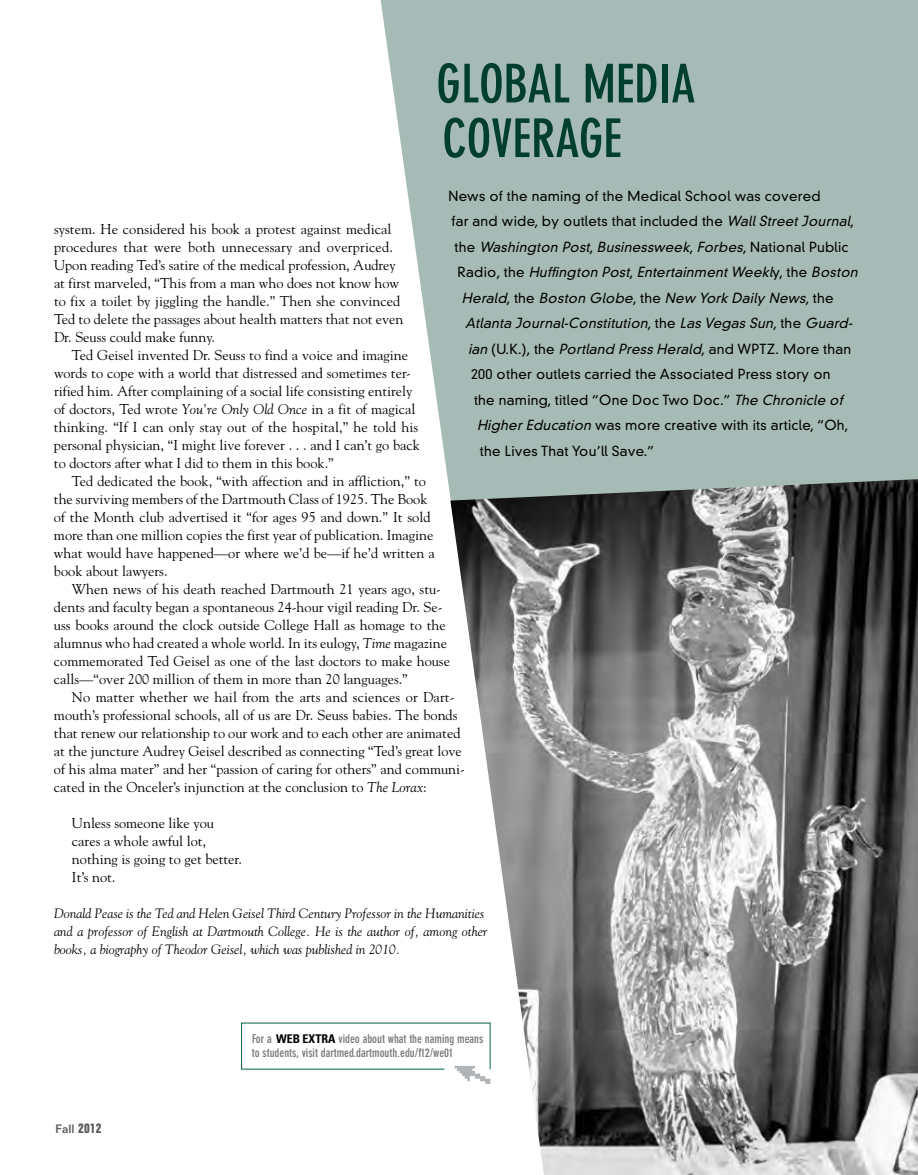
<style>
.page{position:relative;width:918px;height:1175px;background:#fff}
.page>*{position:absolute;margin:0;border:0;box-sizing:border-box;transform-origin:0 0}
.t1{font:700 condensed 52.5px/54.6px "DIN Neuzeit Grotesk";color:#003f2d}
.t2{font:14.25px/18px "Goudy";color:#000}
.t3{font:300 13.5px "DIN Neuzeit Grotesk";letter-spacing:.02em;color:#000}
.t4{font:italic 300 13.5px "DIN Neuzeit Grotesk";color:#000}
.t5{font:italic 13.5px/18px "Goudy";color:#000}
.t6{font:700 condensed 13.5px "Folio";color:#58595b}
.t7{font:700 condensed 12px/14.4px "DIN Neuzeit Grotesk";color:#77787b}
.t8{font:500 12px "Folio";color:#58595b}
.s1{font-style:italic}
.s2{font-style:normal}
.s3{font-style:italic;font-size:14.1px}
.s4{font-family:"Univers";color:#000}
</style>
<div class="page">
<div style="left:380px;top:0;width:538px;height:494px;background:#a6bbb5"></div>
<img style="left:450px;top:479px;width:468px;height:695px">
<svg style="left:241px;top:1022px;width:250px;height:61px"></svg>
<h1 class="t1" style="left:436px;top:57px;width:257px">Global Media<br>Coverage</h1>
<p class="t3" style="left:448px;top:187px;width:374px">News of the naming of the Medical School was covered</p>
<p class="t3" style="left:452px;top:213px;width:404px">far and wide, by outlets that included the <span class="s1">WallStreetJournal</span>,</p>
<p class="t4" style="left:454px;top:238px;width:396px"><span class="s2">t h e</span> Washington Post<span class="s2">,</span> Businessweek<span class="s2">,</span> Forbes<span class="s2">, N a t i o n a l P u b l i c</span></p>
<p class="t4" style="left:458px;top:264px;width:405px"><span class="s2">R a d i o , t h e</span> Huffington Post<span class="s2">,</span> EntertainmentWeekl<span class="s2">y, t h e</span> Boston</p>
<p class="t4" style="left:462px;top:289px;width:373px">Herald<span class="s2">, t h e</span> Boston Globe<span class="s2">, t h e</span> New York Daily News<span class="s2">, t h e</span></p>
<p class="t4" style="left:465px;top:315px;width:392px">Atlanta Journal-Constitution<span class="s2">, t h e</span> Las Vegas Sun<span class="s2">, t h e</span> Guard-</p>
<p class="t3" style="left:468px;top:340px;width:385px"><span class="s1">ian</span> (U.K.), the <span class="s1">Portland Press Herald</span>, and WPTZ. More than</p>
<p class="t3" style="left:471px;top:366px;width:361px">200 other outlets carried the Associated Press story on</p>
<p class="t3" style="left:474px;top:391px;width:374px">the naming, titled “One Doc Two Doc.” <span class="s1">The Chronicle of</span></p>
<p class="t3" style="left:477px;top:417px;width:373px"><span class="s1">HigherEducation</span> was more creative with its article, “Oh,</p>
<p class="t3" style="left:480px;top:442px;width:176px">the Lives That You’ll Save.”</p>
<p class="t2" style="left:54px;top:220px;width:351px">system. He considered his book a protest against medical procedures that were both unnecessary and overpriced.<br>Upon reading Ted’s satire of the medical profession, Audrey at first marveled, “This from a man who does not know how to fix a toilet by jiggling the handle.” Then she convinced Ted to delete the passages about health matters that not even Dr. Seuss could make funny.</p>
<p class="t2" style="left:54px;top:346px;width:368px;text-indent:18px">Ted Geisel invented Dr. Seuss to find a voice and imagine words to cope with a world that distressed and sometimes ter&shy;rified him. After complaining of a social life consisting entirely of doctors, Ted wrote <span class="s3">You’re Only Old Once</span> in a fit of magical thinking. “If I can only stay out of the hospital,” he told his personal physician, “I might live forever . . . and I can’t go back to doctors after what I did to them in this book.”</p>
<p class="t2" style="left:54px;top:472px;width:382px;text-indent:18px">Ted dedicated the book, “with affection and in affliction,” to the surviving members of the Dartmouth Class of 1925. The Book of the Month club advertised it “for ages 95 and down.” It sold more than one million copies the first year of publication. Imagine what would have happened—or where we’d be—if he’d written a book about lawyers.</p>
<p class="t2" style="left:54px;top:580px;width:398px;text-indent:18px">When news of his death reached Dartmouth 21 years ago, stu&shy;dents and faculty began a spontaneous 24-hour vigil reading Dr. Se&shy;uss books around the clock outside College Hall as homage to the alumnus who had created a whole world. In its eulogy, <span class="s3">Time</span> magazine commemorated Ted Geisel as one of the last doctors to make house calls—“over 200 million of them in more than 20 languages.”</p>
<p class="t2" style="left:54px;top:688px;width:412px;text-indent:18px">No matter whether we hail from the arts and sciences or Dart&shy;mouth’s professional schools, all of us are Dr. Seuss babies. The bonds that renew our relationship to our work and to each other are animated at the juncture Audrey Geisel described as connecting “Ted’s great love of his alma mater” and her “passion of caring for others” and communi&shy;cated in the Onceler’s injunction at the conclusion to <span class="s3">The Lorax</span>:</p>
<p class="t2" style="left:72px;top:814px;width:172px">Unless someone like you cares a whole awful lot, nothing is going to get better.<br>It’s not.</p>
<p class="t5" style="left:54px;top:904px;width:435px">Donald Pease is the Ted and Helen Geisel Third Century Professor in the Humanities and a professor of English at Dartmouth College. He is the author of, among other books, a biography of Theodor Geisel, which was published in 2010.</p>
<p class="t8" style="left:56px;top:1121px;width:21px">Fall</p>
<p class="t6" style="left:78px;top:1120px;width:25px">2012</p>
<p class="t7" style="left:252px;top:1031px;width:233px">For a <span class="s4">WEB EXTRA</span> video about what the naming means to students, visit dartmed.dartmouth.edu/f12/we01</p>
</div>
